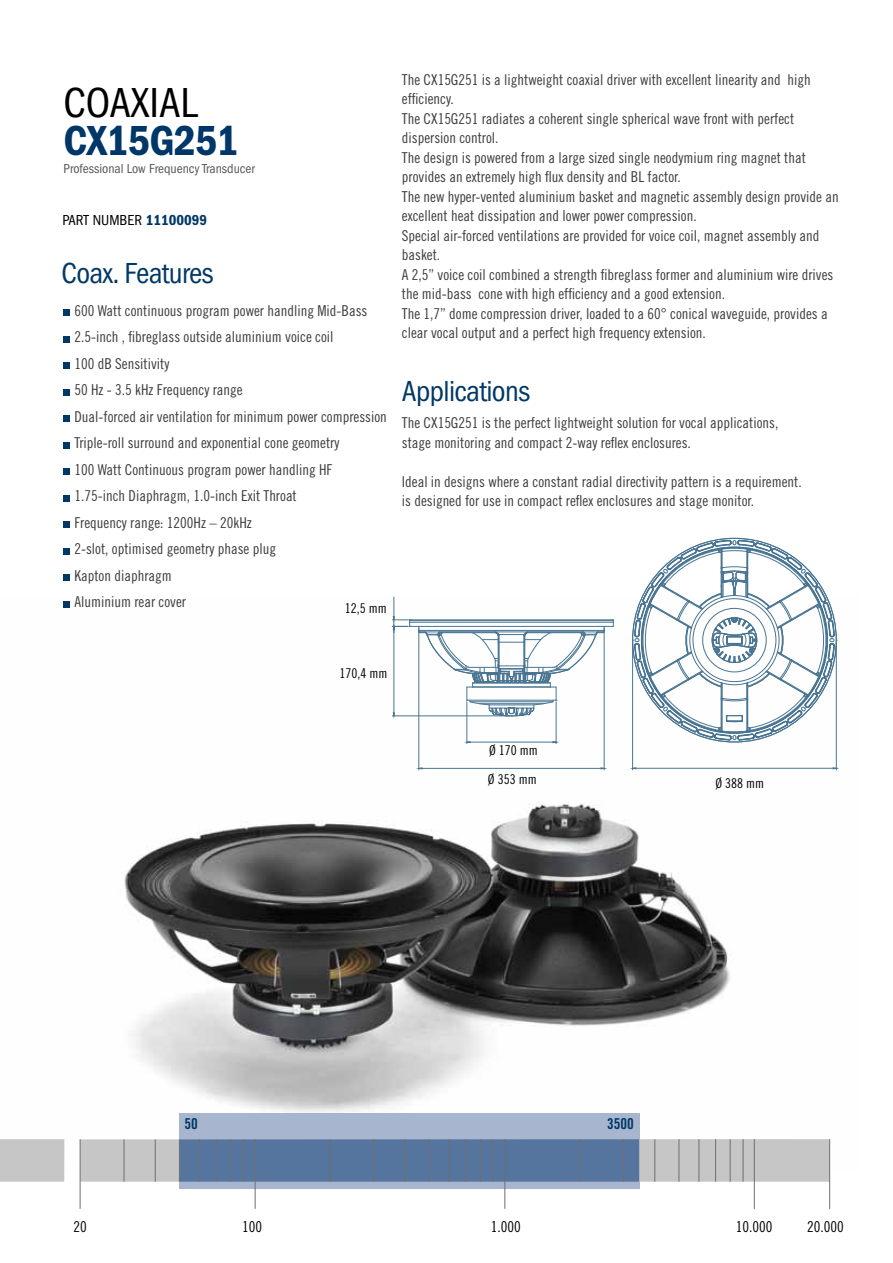
<style>
.page{position:relative;width:893px;height:1263px;background:#fff}
.page>*{position:absolute;margin:0;border:0;box-sizing:border-box;transform-origin:0 0}
.t1{font:72px "Trade Gothic Cond Eighteen";color:#003865}
.t2{font:600 condensed 43.5px "Franklin Gothic";letter-spacing:-.02em;color:#003768}
.t3{font:condensed 43.5px "Franklin Gothic";color:#000}
.t4{font:condensed 30px "Franklin Gothic";letter-spacing:-.02em;color:#003865}
.t5{font:15px/19.5px "Trade Gothic Cond Eighteen";color:#3c3c3b}
.t6{font:15px "Trade Gothic LT Std Cn 18";color:#000}
.t7{font:condensed 15px "Franklin Gothic";color:#000}
.t8{font:15px "Trade Gothic LT Std Bd Cn 20";color:#003865}
.t9{font:condensed 13.5px "Franklin Gothic";color:#575756}
.t10{font:13.5px/28.7px "Trade Gothic LT Std Cn 18";color:#000}
.s1{font-weight:600;color:#003865}
</style>
<div class="page">
<img style="left:64px;top:596px;width:774px;height:573px">
<hr style="left:632px;top:642px;width:1px;height:128px;background:#497593">
<hr style="left:836px;top:642px;width:1px;height:128px;background:#497593">
<hr style="left:636px;top:768px;width:197px;height:1px;background:#497593">
<svg style="left:628px;top:767px;width:9px;height:3px"></svg>
<svg style="left:633px;top:539px;width:204px;height:202px"></svg>
<svg style="left:832px;top:767px;width:7px;height:3px"></svg>
<hr style="left:410px;top:626px;width:203px;height:1px;background:#497593">
<hr style="left:410px;top:622px;width:203px;height:1px;background:#497593">
<hr style="left:410px;top:620px;width:203px;height:1px;background:#497593">
<hr style="left:410px;top:619px;width:203px;height:1px;background:#497593">
<svg style="left:612px;top:619px;width:2px;height:7px"></svg>
<hr style="left:392px;top:715px;width:118px;height:1px;background:#497593">
<hr style="left:393px;top:629px;width:1px;height:84px;background:#497593">
<svg style="left:392px;top:597px;width:19px;height:36px"></svg>
<svg style="left:392px;top:712px;width:3px;height:8px"></svg>
<hr style="left:466px;top:702px;width:1px;height:42px;background:#497593">
<hr style="left:556px;top:702px;width:1px;height:42px;background:#497593">
<hr style="left:470px;top:742px;width:83px;height:1px;background:#497593">
<svg style="left:462px;top:741px;width:9px;height:2px"></svg>
<svg style="left:552px;top:741px;width:9px;height:2px"></svg>
<hr style="left:418px;top:628px;width:1px;height:142px;background:#497593">
<hr style="left:604px;top:628px;width:1px;height:142px;background:#497593">
<hr style="left:422px;top:768px;width:179px;height:1px;background:#497593">
<svg style="left:414px;top:767px;width:9px;height:3px"></svg>
<svg style="left:418px;top:626px;width:187px;height:91px"></svg>
<svg style="left:600px;top:767px;width:9px;height:3px"></svg>
<div style="left:179px;top:1113px;width:461px;height:75px;background:#a7b5cf"></div>
<div style="left:0;top:1139px;width:64px;height:43px;background:#c6c6c6"></div>
<div style="left:80px;top:1139px;width:750px;height:43px;background:#c6c6c6"></div>
<div style="left:179px;top:1139px;width:460px;height:43px;background:#56759e"></div>
<hr style="left:124px;top:1139px;width:1px;height:43px;background:#706f6f">
<hr style="left:155px;top:1139px;width:1px;height:43px;background:#706f6f">
<hr style="left:179px;top:1139px;width:1px;height:43px;background:#706f6f">
<hr style="left:199px;top:1139px;width:1px;height:43px;background:#706f6f">
<hr style="left:216px;top:1139px;width:1px;height:43px;background:#706f6f">
<hr style="left:230px;top:1139px;width:1px;height:43px;background:#706f6f">
<hr style="left:330px;top:1139px;width:1px;height:43px;background:#706f6f">
<hr style="left:373px;top:1139px;width:1px;height:43px;background:#706f6f">
<hr style="left:405px;top:1139px;width:1px;height:43px;background:#706f6f">
<hr style="left:429px;top:1139px;width:1px;height:43px;background:#706f6f">
<hr style="left:449px;top:1139px;width:1px;height:43px;background:#706f6f">
<hr style="left:465px;top:1139px;width:1px;height:43px;background:#706f6f">
<hr style="left:480px;top:1139px;width:1px;height:43px;background:#706f6f">
<hr style="left:580px;top:1139px;width:1px;height:43px;background:#706f6f">
<hr style="left:623px;top:1139px;width:1px;height:43px;background:#706f6f">
<hr style="left:654px;top:1139px;width:1px;height:43px;background:#706f6f">
<hr style="left:679px;top:1139px;width:1px;height:43px;background:#706f6f">
<hr style="left:699px;top:1139px;width:1px;height:43px;background:#706f6f">
<hr style="left:715px;top:1139px;width:1px;height:43px;background:#706f6f">
<hr style="left:730px;top:1139px;width:1px;height:43px;background:#706f6f">
<hr style="left:743px;top:1139px;width:1px;height:43px;background:#706f6f">
<hr style="left:243px;top:1139px;width:1px;height:43px;background:#706f6f">
<hr style="left:493px;top:1139px;width:1px;height:43px;background:#706f6f">
<hr style="left:80px;top:1139px;width:1px;height:70px;background:#706f6f">
<hr style="left:829px;top:1139px;width:1px;height:70px;background:#706f6f">
<hr style="left:754px;top:1139px;width:1px;height:70px;background:#706f6f">
<hr style="left:255px;top:1139px;width:1px;height:70px;background:#706f6f">
<hr style="left:504px;top:1139px;width:1px;height:70px;background:#706f6f">
<h2 class="t3" style="left:64px;top:78px;width:136px">COAXIAL</h2>
<h2 class="t2" style="left:64px;top:115px;width:177px">CX15G251</h2>
<p class="t9" style="left:64px;top:160px;width:193px">Professional Low Frequency Transducer</p>
<p class="t7" style="left:63px;top:212px;width:146px">PART NUMBER <span class="s1">11100099</span></p>
<h3 class="t4" style="left:62px;top:257px;width:154px">Coax. Features</h3>
<h1 class="t1" style="left:58px;top:247px;width:17px">.</h1>
<p class="t5" style="left:74px;top:301px;width:294px">600 Watt continuous program power handling Mid-Bass</p>
<h1 class="t1" style="left:58px;top:274px;width:17px">.</h1>
<p class="t5" style="left:74px;top:327px;width:261px">2.5-inch , fibreglass outside aluminium voice coil</p>
<h1 class="t1" style="left:58px;top:300px;width:17px">.</h1>
<p class="t5" style="left:74px;top:354px;width:96px">100 dB Sensitivity</p>
<h1 class="t1" style="left:58px;top:327px;width:17px">.</h1>
<p class="t5" style="left:74px;top:380px;width:170px">50 Hz - 3.5 kHz Frequency range</p>
<h1 class="t1" style="left:58px;top:353px;width:17px">.</h1>
<p class="t5" style="left:74px;top:407px;width:314px">Dual-forced air ventilation for minimum power compression</p>
<h1 class="t1" style="left:58px;top:380px;width:17px">.</h1>
<p class="t5" style="left:74px;top:433px;width:266px">Triple-roll surround and exponential cone geometry</p>
<h1 class="t1" style="left:58px;top:406px;width:17px">.</h1>
<p class="t5" style="left:74px;top:460px;width:259px">100 Watt Continuous program power handling HF</p>
<h1 class="t1" style="left:58px;top:433px;width:17px">.</h1>
<p class="t5" style="left:74px;top:486px;width:224px">1.75-inch Diaphragm, 1.0-inch Exit Throat</p>
<h1 class="t1" style="left:58px;top:459px;width:17px">.</h1>
<p class="t5" style="left:74px;top:513px;width:179px">Frequency range: 1200Hz – 20kHz</p>
<h1 class="t1" style="left:58px;top:486px;width:17px">.</h1>
<p class="t5" style="left:74px;top:539px;width:203px">2-slot, optimised geometry phase plug</p>
<h1 class="t1" style="left:58px;top:512px;width:17px">.</h1>
<p class="t5" style="left:74px;top:566px;width:99px">Kapton diaphragm</p>
<h1 class="t1" style="left:58px;top:539px;width:17px">.</h1>
<p class="t5" style="left:74px;top:592px;width:113px">Aluminium rear cover</p>
<p class="t10" style="left:345px;top:593px;width:43px">12,5 mm</p>
<p class="t5" style="left:402px;top:70px;width:438px">The CX15G251 is a lightweight coaxial driver with excellent linearity and high efficiency.<br>The CX15G251 radiates a coherent single spherical wave front with perfect dispersion control.<br>The design is powered from a large sized single neodymium ring magnet that provides an extremely high flux density and BL factor.<br>The new hyper-vented aluminium basket and magnetic assembly design provide an excellent heat dissipation and lower power compression.<br>Special air-forced ventilations are provided for voice coil, magnet assembly and basket.<br>A 2,5” voice coil combined a strength fibreglass former and aluminium wire drives the mid-bass cone with high efficiency and a good extension.<br>The 1,7” dome compression driver, loaded to a 60° conical waveguide, provides a clear vocal output and a perfect high frequency extension.</p>
<h3 class="t4" style="left:402px;top:375px;width:130px">Applications</h3>
<p class="t5" style="left:402px;top:413px;width:378px">The CX15G251 is the perfect lightweight solution for vocal applications, stage monitoring and compact 2-way reflex enclosures.</p>
<p class="t5" style="left:402px;top:472px;width:401px">Ideal in designs where a constant radial directivity pattern is a requirement. is designed for use in compact reflex enclosures and stage monitor.</p>
<p class="t10" style="left:340px;top:658px;width:49px">170,4 mm</p>
<p class="t10" style="left:488px;top:736px;width:51px">Ø 170 mm<br>Ø 353 mm</p>
<p class="t10" style="left:715px;top:769px;width:50px">Ø 388 mm</p>
<p class="t8" style="left:184px;top:1114px;width:15px">50</p>
<p class="t8" style="left:607px;top:1114px;width:28px">3500</p>
<p class="t6" style="left:74px;top:1218px;width:15px">20</p>
<p class="t6" style="left:242px;top:1218px;width:21px">100</p>
<p class="t6" style="left:491px;top:1218px;width:31px">1.000</p>
<p class="t6" style="left:736px;top:1218px;width:38px">10.000</p>
<p class="t6" style="left:807px;top:1218px;width:38px">20.000</p>
</div>
